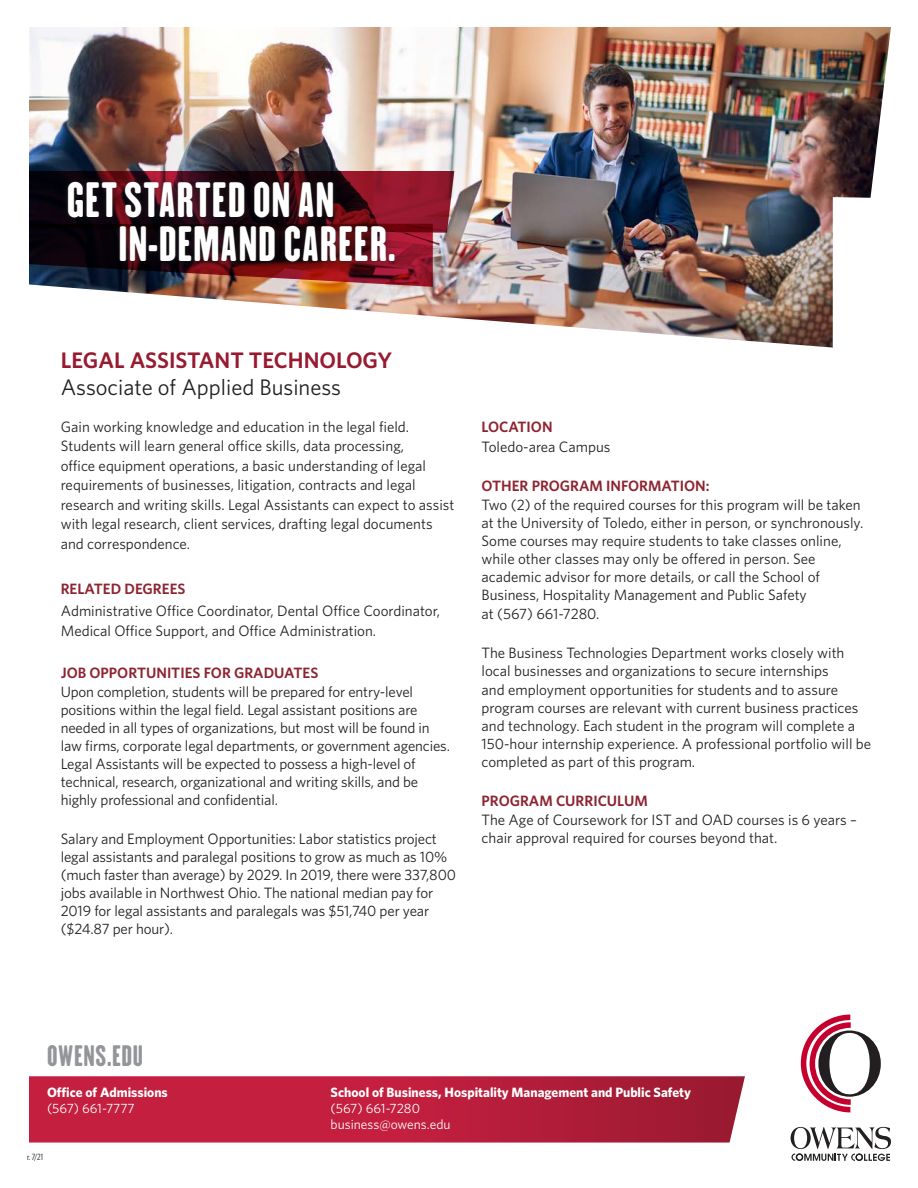
<style>
.page{position:relative;width:918px;height:1188px;background:#fff}
.page>*{position:absolute;margin:0;border:0;box-sizing:border-box;transform-origin:0 0}
.t1{font:45.3px "H.H.Samuel";letter-spacing:.02em;color:#fff}
.t2{font:27px "H.H.Samuel";letter-spacing:.02em;color:#939598}
.t3{font:22.5px "Whitney";color:#231f20}
.t4{font:600 22.5px "Whitney";color:#981a30}
.t5{font:15px/18px "Whitney";color:#231f20}
.t6{font:600 15px "Whitney";color:#8d2431}
.t7{font:700 13.5px "Whitney";color:#fff}
.t8{font:13.5px/16.2px "Whitney";color:#fff}
.t9{font:9px "Whitney Condensed";color:#231f20}
</style>
<div class="page">
<img style="left:29px;top:27px;width:862px;height:321px">
<svg style="left:801px;top:1015px;width:80px;height:97px"></svg>
<svg style="left:791px;top:1127px;width:100px;height:34px"></svg>
<img style="left:29px;top:171px;width:425px;height:116px">
<div style="left:62px;top:176px;width:339px;height:92px;background:#231f20;opacity:.75"></div>
<svg style="left:29px;top:1076px;width:716px;height:67px;background:#bb223f"></svg>
<p class="t1" style="left:67px;top:172px;width:269px">GET STARTED ON AN</p>
<p class="t1" style="left:118px;top:216px;width:280px">IN-DEMAND CAREER.</p>
<p class="t4" style="left:61px;top:345px;width:333px">LEGAL ASSISTANT TECHNOLOGY</p>
<p class="t3" style="left:61px;top:372px;width:282px">Associate of Applied Business</p>
<p class="t5" style="left:61px;top:417px;width:395px;line-height:19.5px">Gain working knowledge and education in the legal field.<br>Students will learn general office skills, data processing,<br>office equipment operations, a basic understanding of legal requirements of businesses, litigation, contracts and legal research and writing skills. Legal Assistants can expect to assist with legal research, client services, drafting legal documents and correspondence.</p>
<p class="t6" style="left:61px;top:579px;width:126px">RELATED DEGREES</p>
<p class="t5" style="left:61px;top:601px;width:381px;line-height:19.5px">Administrative Office Coordinator, Dental Office Coordinator,<br>Medical Office Support, and Office Administration.</p>
<p class="t6" style="left:61px;top:663px;width:259px">JOB OPPORTUNITIES FOR GRADUATES</p>
<p class="t5" style="left:61px;top:683px;width:391px">Upon completion, students will be prepared for entry-level positions within the legal field. Legal assistant positions are needed in all types of organizations, but most will be found in law firms, corporate legal departments, or government agencies.<br>Legal Assistants will be expected to possess a high-level of technical, research, organizational and writing skills, and be highly professional and confidential.</p>
<p class="t5" style="left:61px;top:830px;width:397px">Salary and Employment Opportunities: Labor statistics project legal assistants and paralegal positions to grow as much as 10% (much faster than average) by 2029. In 2019, there were 337,800 jobs available in Northwest Ohio. The national median pay for 2019 for legal assistants and paralegals was $51,740 per year ($24.87 per hour).</p>
<p class="t6" style="left:482px;top:417px;width:73px">LOCATION</p>
<p class="t5" style="left:482px;top:437px;width:130px">Toledo-area Campus</p>
<p class="t6" style="left:482px;top:475px;width:229px">OTHER PROGRAM INFORMATION:</p>
<p class="t5" style="left:482px;top:495px;width:383px">Two (2) of the required courses for this program will be taken at the University of Toledo, either in person, or synchronously.<br>Some courses may require students to take classes online, while other classes may only be offered in person. See academic advisor for more details, or call the School of Business, Hospitality Management and Public Safety</p>
<p class="t5" style="left:482px;top:605px;width:119px">at (567) 661-7280.</p>
<p class="t5" style="left:482px;top:644px;width:391px">The Business Technologies Department works closely with local businesses and organizations to secure internships<br>and employment opportunities for students and to assure program courses are relevant with current business practices and technology. Each student in the program will complete a 150-hour internship experience. A professional portfolio will be completed as part of this program.</p>
<p class="t6" style="left:482px;top:790px;width:168px">PROGRAM CURRICULUM</p>
<p class="t5" style="left:482px;top:810px;width:377px">The Age of Coursework for IST and OAD courses is 6 years – chair approval required for courses beyond that.</p>
<p class="t2" style="left:47px;top:1039px;width:97px">OWENS.EDU</p>
<p class="t7" style="left:47px;top:1083px;width:122px">Office of Admissions</p>
<p class="t8" style="left:47px;top:1100px;width:89px">(567) 661-7777</p>
<p class="t9" style="left:27px;top:1151px;width:17px">r. 7/21</p>
<p class="t7" style="left:331px;top:1083px;width:362px">School of Business, Hospitality Management and Public Safety</p>
<p class="t8" style="left:331px;top:1100px;width:121px">(567) 661-7280 business@owens.edu</p>
</div>
